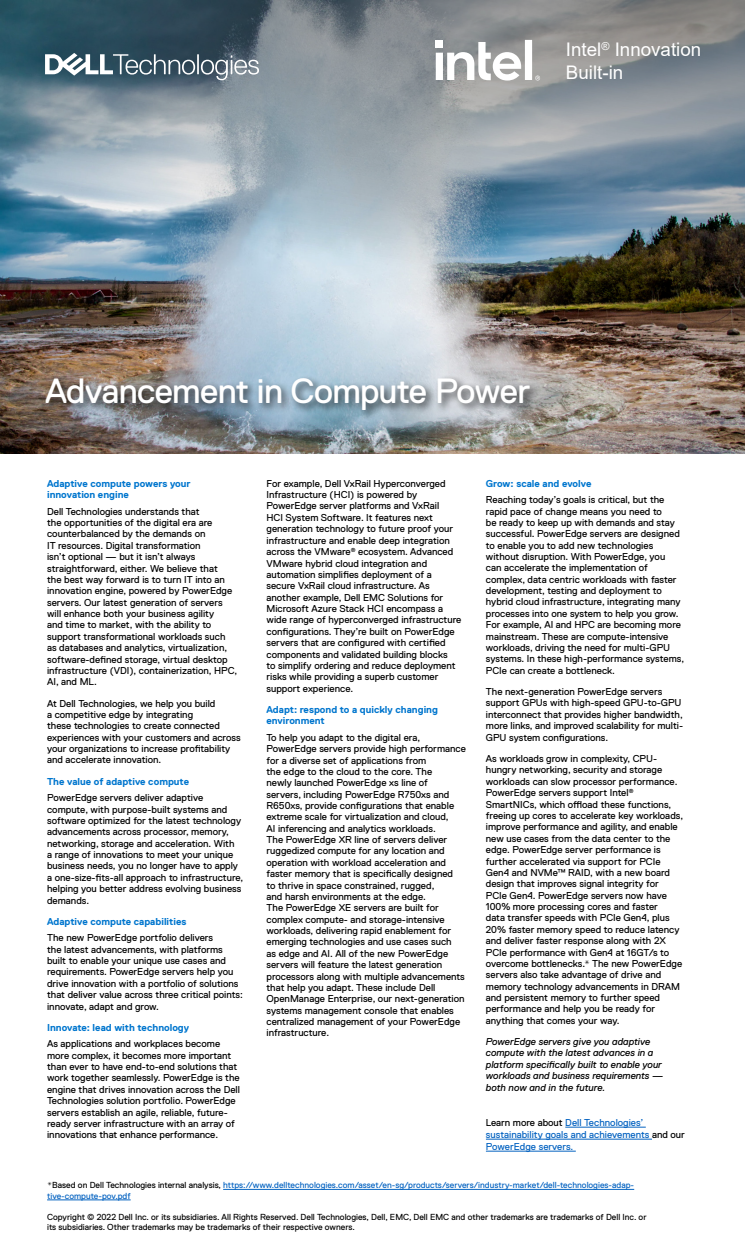
<style>
.page{position:relative;width:745px;height:1250px;background:#fff}
.page>*{position:absolute;margin:0;border:0;box-sizing:border-box;transform-origin:0 0}
.t1{font:35px "Dell Replica";letter-spacing:-.015em;color:#fff}
.t2{font:18.75px/22.5px "Arial";color:#fff}
.t3{font:10px/11.4px "Dell Replica";color:#000}
.t4{font:700 10px/11.4px "Dell Replica";color:#0076ce}
.t5{font:italic 10px/11.4px "Dell Replica";color:#000}
.t6{font:10px/12px "Dell Replica";color:#0563c1}
.t7{font:8.75px/10.5px "Dell Replica";color:#000}
.t8{font:8.75px/10.5px "Dell Replica";color:#0563c1}
.s1{color:#000}
</style>
<div class="page">
<img style="left:0;top:0;width:744px;height:448px">
<svg style="left:45px;top:53px;width:214px;height:27px"></svg>
<div style="left:42px;top:375px;width:499px;height:47px;background:#000;opacity:.75"></div>
<hr style="left:565px;top:1127px;width:80px;height:1px;background:#0563c1">
<hr style="left:485px;top:1139px;width:166px;height:1px;background:#0563c1">
<hr style="left:485px;top:1151px;width:90px;height:1px;background:#0563c1">
<hr style="left:223px;top:1189px;width:410px;height:1px;background:#0563c1">
<hr style="left:47px;top:1200px;width:84px;height:1px;background:#0563c1">
<svg style="left:435px;top:40px;width:141px;height:41px"></svg>
<h2 class="t2" style="left:565px;top:38px;width:137px">Intel<sup>®</sup> Innovation<br>Built-in</h2>
<h1 class="t1" style="left:45px;top:372px;width:486px">Advancement in Compute Power</h1>
<p class="t4" style="left:485px;top:478px;width:107px">Grow: scale and evolve</p>
<p class="t3" style="left:485px;top:494px;width:199px">Reaching today’s goals is critical, but the rapid pace of change means you need to<br>be ready to keep up with demands and stay successful. PowerEdge servers are designed to enable you to add new technologies without disruption. With PowerEdge, you<br>can accelerate the implementation of complex, data centric workloads with faster development, testing and deployment to hybrid cloud infrastructure, integrating many processes into one system to help you grow.<br>For example, AI and HPC are becoming more mainstream. These are compute-intensive workloads, driving the need for multi-GPU systems. In these high-performance systems, PCIe can create a bottleneck.</p>
<p class="t3" style="left:485px;top:686px;width:198px">The next-generation PowerEdge servers support GPUs with high-speed GPU-to-GPU interconnect that provides higher bandwidth, more links, and improved scalability for multi-GPU system configurations.</p>
<p class="t3" style="left:485px;top:753px;width:198px">As workloads grow in complexity, CPU&shy;hungry networking, security and storage workloads can slow processor performance.<br>PowerEdge servers support Intel<sup>® </sup>SmartNICs, which offload these functions, freeing up cores to accelerate key workloads, improve performance and agility, and enable new use cases from the data center to the edge. PowerEdge server performance is further accelerated via support for PCIe Gen4 and NVMe™ RAID, with a new board design that improves signal integrity for<br>PCIe Gen4. PowerEdge servers now have 100% more processing cores and faster<br>data transfer speeds with PCIe Gen4, plus 20% faster memory speed to reduce latency and deliver faster response along with 2X PCIe performance with Gen4 at 16GT/s to overcome bottlenecks.* The new PowerEdge servers also take advantage of drive and memory technology advancements in DRAM and persistent memory to further speed performance and help you be ready for anything that comes your way.</p>
<p class="t5" style="left:485px;top:1036px;width:179px">PowerEdge servers give you adaptive compute with the latest advances in a platform specifically built to enable your workloads and business requirements — both now and in the future.</p>
<p class="t3" style="left:266px;top:478px;width:196px">For example, Dell VxRail Hyperconverged Infrastructure (HCI) is powered by PowerEdge server platforms and VxRail<br>HCI System Software. It features next generation technology to future proof your infrastructure and enable deep integration across the VMware<sup>®</sup> ecosystem. Advanced VMware hybrid cloud integration and automation simplifies deployment of a secure VxRail cloud infrastructure. As another example, Dell EMC Solutions for Microsoft Azure Stack HCI encompass a wide range of hyperconverged infrastructure configurations. They’re built on PowerEdge servers that are configured with certified components and validated building blocks<br>to simplify ordering and reduce deployment risks while providing a superb customer support experience.</p>
<p class="t4" style="left:266px;top:704px;width:173px">Adapt: respond to a quickly changing environment</p>
<p class="t3" style="left:266px;top:732px;width:201px">To help you adapt to the digital era, PowerEdge servers provide high performance for a diverse set of applications from<br>the edge to the cloud to the core. The<br>newly launched PowerEdge xs line of<br>servers, including PowerEdge R750xs and R650xs, provide configurations that enable extreme scale for virtualization and cloud,<br>AI inferencing and analytics workloads.<br>The PowerEdge XR line of servers deliver ruggedized compute for any location and operation with workload acceleration and faster memory that is specifically designed<br>to thrive in space constrained, rugged,<br>and harsh environments at the edge.<br>The PowerEdge XE servers are built for complex compute- and storage-intensive workloads, delivering rapid enablement for emerging technologies and use cases such<br>as edge and AI. All of the new PowerEdge servers will feature the latest generation processors along with multiple advancements that help you adapt. These include Dell OpenManage Enterprise, our next-generation systems management console that enables centralized management of your PowerEdge infrastructure.</p>
<p class="t4" style="left:47px;top:478px;width:145px">Adaptive compute powers your innovation engine</p>
<p class="t3" style="left:47px;top:506px;width:191px">Dell Technologies understands that<br>the opportunities of the digital era are counterbalanced by the demands on<br>IT resources. Digital transformation<br>isn’t optional — but it isn’t always straightforward, either. We believe that<br>the best way forward is to turn IT into an innovation engine, powered by PowerEdge servers. Our latest generation of servers will enhance both your business agility<br>and time to market, with the ability to support transformational workloads such as databases and analytics, virtualization, software-defined storage, virtual desktop infrastructure (VDI), containerization, HPC, AI, and ML.</p>
<p class="t3" style="left:47px;top:698px;width:195px">At Dell Technologies, we help you build<br>a competitive edge by integrating<br>these technologies to create connected experiences with your customers and across your organizations to increase profitability and accelerate innovation.</p>
<p class="t4" style="left:47px;top:776px;width:143px">The value of adaptive compute</p>
<p class="t3" style="left:47px;top:792px;width:197px">PowerEdge servers deliver adaptive compute, with purpose-built systems and software optimized for the latest technology advancements across processor, memory, networking, storage and acceleration. With<br>a range of innovations to meet your unique business needs, you no longer have to apply a one-size-fits-all approach to infrastructure, helping you better address evolving business demands.</p>
<p class="t4" style="left:47px;top:916px;width:141px">Adaptive compute capabilities</p>
<p class="t3" style="left:47px;top:932px;width:197px">The new PowerEdge portfolio delivers<br>the latest advancements, with platforms built to enable your unique use cases and requirements. PowerEdge servers help you drive innovation with a portfolio of solutions that deliver value across three critical points: innovate, adapt and grow.</p>
<p class="t4" style="left:47px;top:1022px;width:143px">Innovate: lead with technology</p>
<p class="t3" style="left:47px;top:1038px;width:194px">As applications and workplaces become more complex, it becomes more important than ever to have end-to-end solutions that work together seamlessly. PowerEdge is the engine that drives innovation across the Dell Technologies solution portfolio. PowerEdge servers establish an agile, reliable, future&shy;ready server infrastructure with an array of innovations that enhance performance.</p>
<p class="t6" style="left:485px;top:1116px;width:200px"><span class="s1">Learn more about</span> Dell Technologies’ sustainability goals and achievements <span class="s1">and our<br></span>PowerEdge servers.</p>
<p class="t8" style="left:47px;top:1180px;width:588px"><span class="s1">*Based on Dell Technologies internal analysis,</span> https://www.delltechnologies.com/asset/en-sg/products/servers/industry-market/dell-technologies-adap&shy;tive-compute-pov.pdf</p>
<p class="t7" style="left:47px;top:1211px;width:600px">Copyright © 2022 Dell Inc. or its subsidiaries. All Rights Reserved. Dell Technologies, Dell, EMC, Dell EMC and other trademarks are trademarks of Dell Inc. or its subsidiaries. Other trademarks may be trademarks of their respective owners.</p>
</div>
